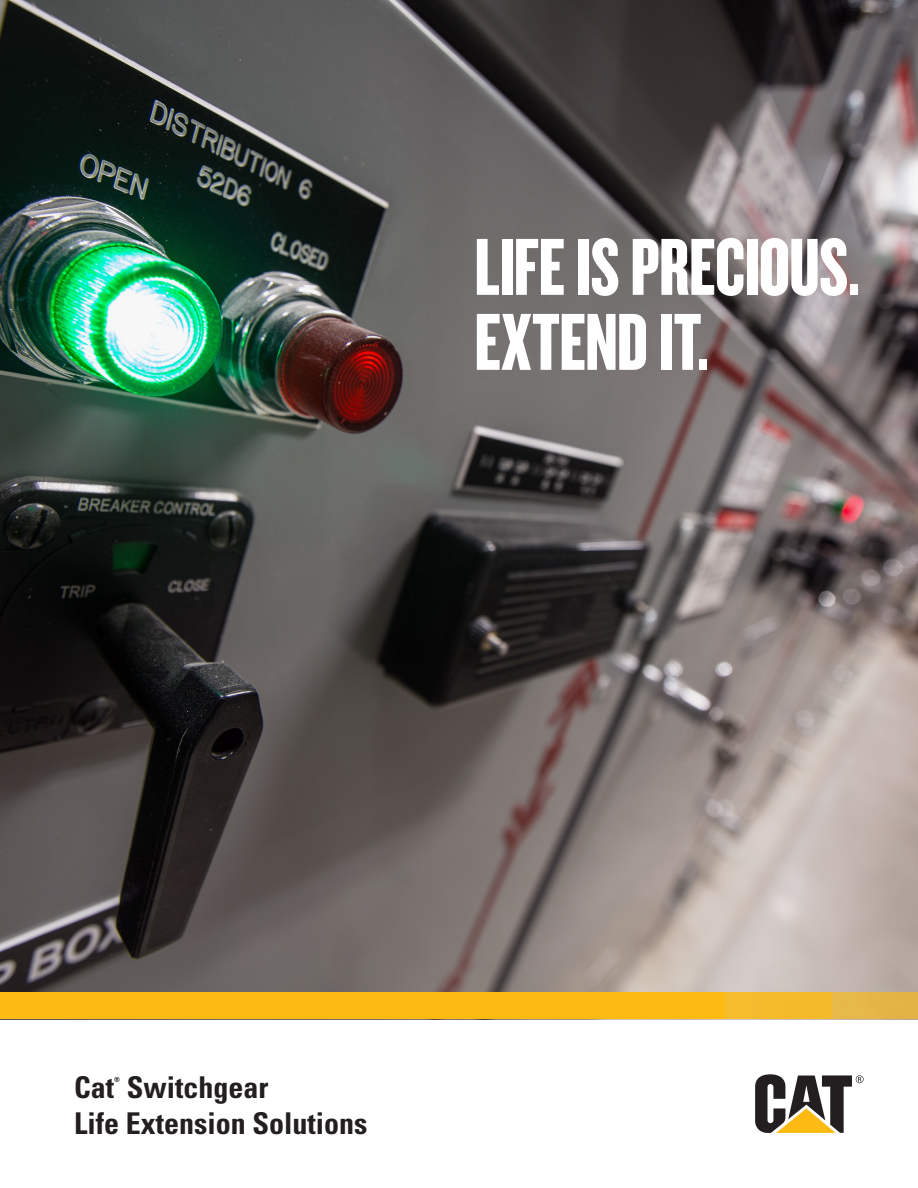
<style>
.page{position:relative;width:918px;height:1188px;background:#fff}
.page>*{position:absolute;margin:0;border:0;box-sizing:border-box;transform-origin:0 0}
.t1{font:84px/75px "Knockout HTF68 Full Featherwt";letter-spacing:-.005em;color:#fff}
.t2{font:700 condensed 30px "Univers";color:#231f20}
.t3{font:700 condensed 7.05px "Univers";color:#231f20}
</style>
<div class="page">
<img style="left:0;top:0;width:918px;height:992px">
<div style="left:0;top:992px;width:724px;height:27px;background:#fcba13"></div>
<div style="left:724px;top:992px;width:108px;height:27px;background:#f4bb2d"></div>
<div style="left:832px;top:992px;width:86px;height:27px;background:#e5b647"></div>
<svg style="left:755px;top:1074px;width:109px;height:59px"></svg>
<p class="t1" style="left:474px;top:231px;width:387px">LIFE IS PRECIOUS.<br>EXTEND IT.</p>
<p class="t2" style="left:74px;top:1069px;width:196px">Cat Switchgear</p>
<p class="t3" style="left:114px;top:1075px;width:7px">®</p>
<p class="t2" style="left:74px;top:1105px;width:295px">Life Extension Solutions</p>
</div>
